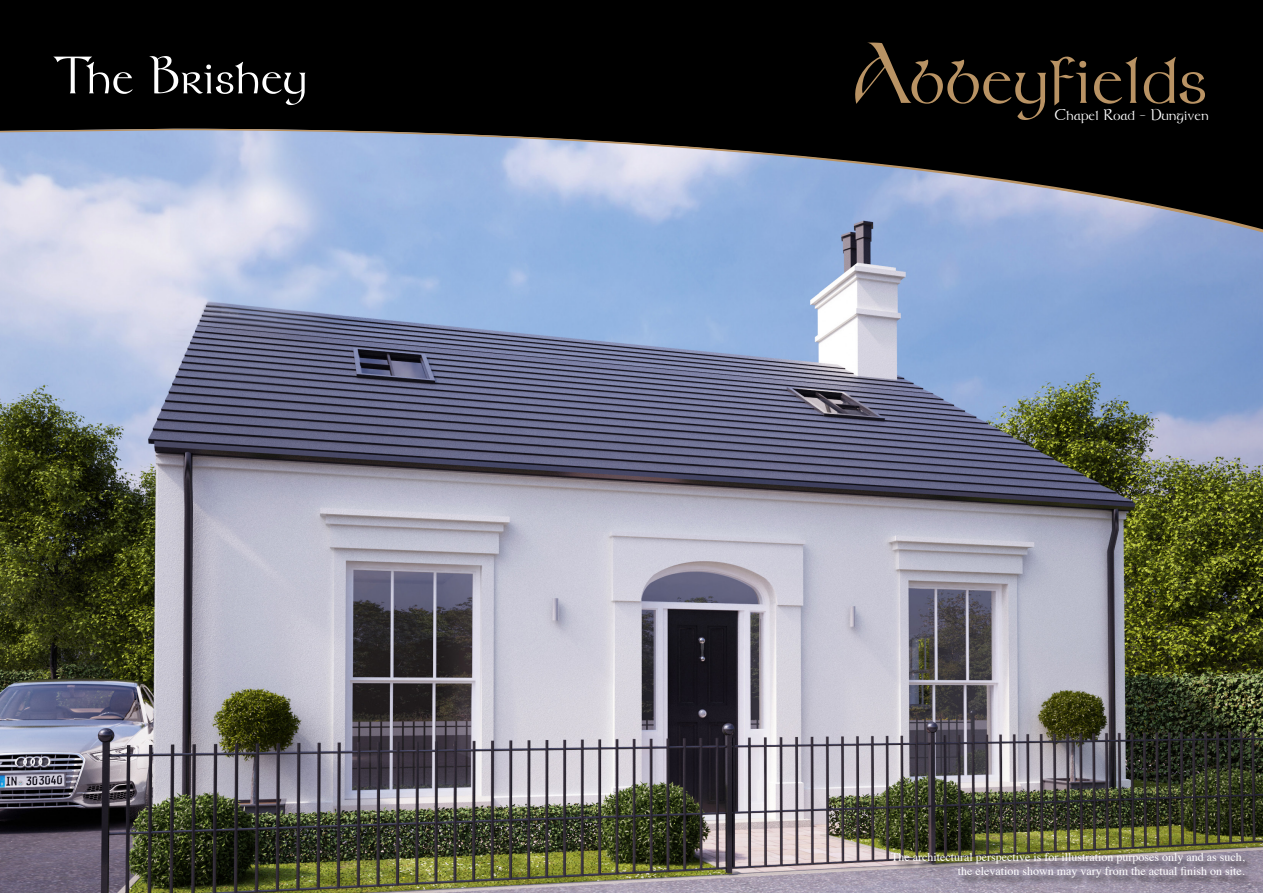
<style>
.page{position:relative;width:1263px;height:893px;background:#fff}
.page>*{position:absolute;margin:0;border:0;box-sizing:border-box;transform-origin:0 0}
.t1{font:81.3px "Meath FLF";color:#b99364}
.t2{font:55.65px "Meath FLF";color:#fff}
.t3{font:17.25px "Meath FLF";color:#fff}
.t4{font:16.5px "Meath FLF";color:#fff}
.t5{font:12px/14.4px "Times";color:#fff;text-align:right}
.s1{font-size:90.15px}
</style>
<div class="page">
<img style="left:0;top:236px;width:1263px;height:657px">
<svg style="left:0;top:0;width:1263px;height:233px;background:#3b404b"></svg>
<div style="left:893px;top:854px;width:362px;height:34px;background:#231f20;opacity:.75"></div>
<p class="t2" style="left:53px;top:47px;width:256px">The Brishey</p>
<p class="t1" style="left:851px;top:36px;width:359px"><span class="s1">A</span>bbeyfields</p>
<h3 class="t3" style="left:1047px;top:105px;width:163px">Chapel Road - Dungiven</h3>
<p class="t4" style="left:1054px;top:107px;width:156px">Chapel Road - Dungiven</p>
<p class="t5" style="left:891px;top:848px;width:355px">The architectural perspective is for illustration purposes only and as such,</p>
<p class="t5" style="left:958px;top:863px;width:288px">the elevation shown may vary from the actual finish on site.</p>
<p class="t5" style="left:883px;top:848px;width:355px">The architectural perspective is for illustration purposes only and as uch, the l vation shown may vary from the actual finish on site.</p>
</div>
